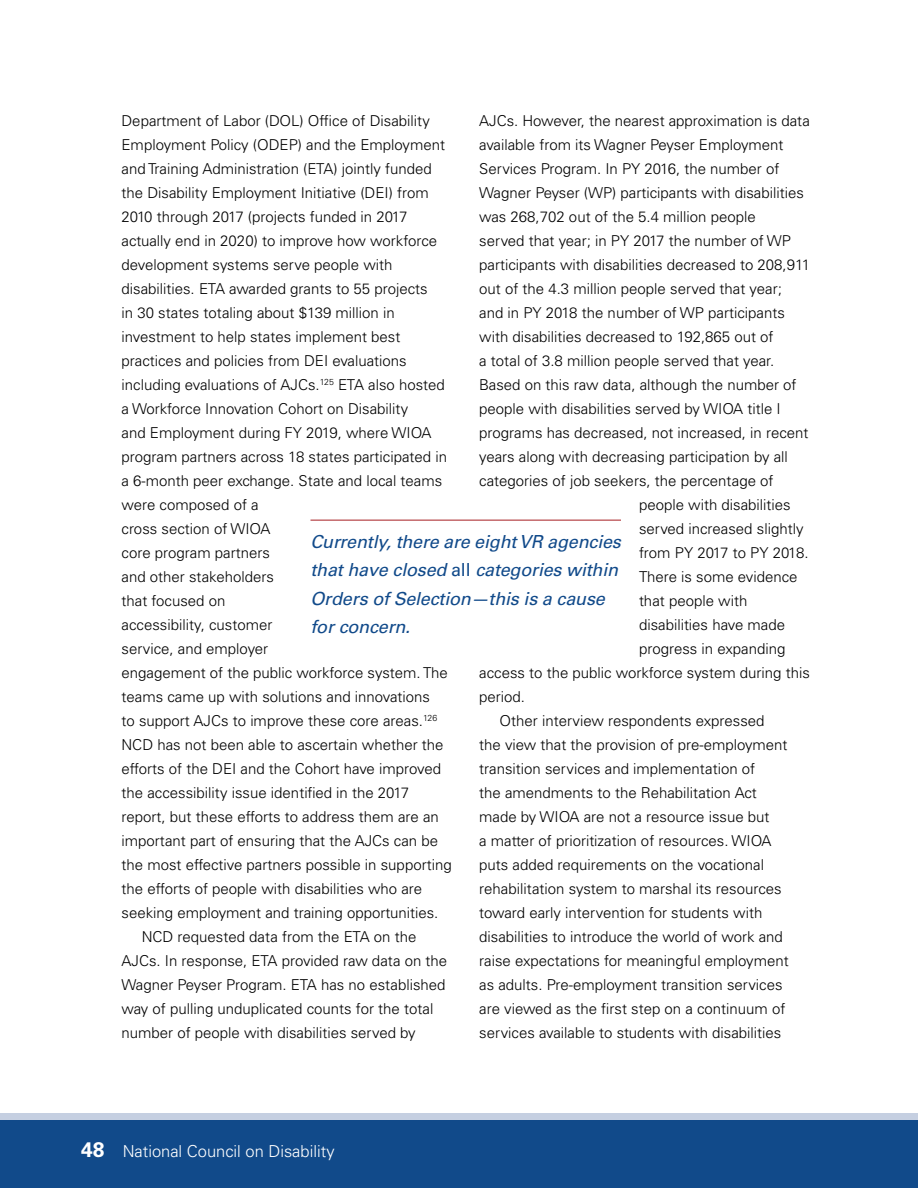
<style>
.page{position:relative;width:918px;height:1188px;background:#fff}
.page>*{position:absolute;margin:0;border:0;box-sizing:border-box;transform-origin:0 0}
.Pull_Quote{font:italic 18px/28.5px "Univers LT Std";letter-spacing:-.01em;color:#114a8a}
.t1{font:300 16.5px "Univers LT Std";color:#fff}
.TXI{font:300 15px/24px "Univers LT Std";color:#000}
.s1{font-style:normal}
.s2{font-weight:700;font-size:21px}
</style>
<div class="page">
<hr style="left:310px;top:520px;width:311px;height:1px;background:#a61e22">
<div style="left:0;top:1114px;width:918px;height:6px;background:#c5cfe1"></div>
<div style="left:0;top:1120px;width:918px;height:68px;background:#114a8a"></div>
<p class="TXI" style="left:122px;top:108px;width:332px">Department of Labor (DOL) Office of Disability Employment Policy (ODEP) and the Employment and Training Administration (ETA) jointly funded the Disability Employment Initiative (DEI) from 2010 through 2017 (projects funded in 2017 actually end in 2020) to improve how workforce development systems serve people with disabilities. ETA awarded grants to 55 projects<br>in 30 states totaling about $139 million in investment to help states implement best practices and policies from DEI evaluations including evaluations of AJCs.<sup>125</sup> ETA also hosted a Workforce Innovation Cohort on Disability<br>and Employment during FY 2019, where WIOA program partners across 18 states participated in a 6-month peer exchange. State and local teams were composed of a<br>cross section of WIOA<br>core program partners<br>and other stakeholders<br>that focused on<br>accessibility, customer<br>service, and employer<br>engagement of the public workforce system. The teams came up with solutions and innovations<br>to support AJCs to improve these core areas.<sup>126<br></sup>NCD has not been able to ascertain whether the efforts of the DEI and the Cohort have improved the accessibility issue identified in the 2017 report, but these efforts to address them are an important part of ensuring that the AJCs can be the most effective partners possible in supporting the efforts of people with disabilities who are seeking employment and training opportunities.</p>
<p class="TXI" style="left:122px;top:924px;width:327px;text-indent:20px">NCD requested data from the ETA on the AJCs. In response, ETA provided raw data on the Wagner Peyser Program. ETA has no established way of pulling unduplicated counts for the total number of people with disabilities served by</p>
<p class="TXI" style="left:479px;top:108px;width:332px">AJCs. However, the nearest approximation is data</p>
<p class="TXI" style="left:479px;top:132px;width:306px">available from its Wagner Peyser Employment</p>
<p class="TXI" style="left:479px;top:156px;width:302px">Services Program. In PY 2016, the number of</p>
<p class="TXI" style="left:479px;top:180px;width:326px">Wagner Peyser (WP) participants with disabilities</p>
<p class="TXI" style="left:479px;top:204px;width:278px">was 268,702 out of the 5.4 million people</p>
<p class="TXI" style="left:479px;top:228px;width:313px">served that year; in PY 2017 the number of WP</p>
<p class="TXI" style="left:479px;top:252px;width:332px">participants with disabilities decreased to 208,911</p>
<p class="TXI" style="left:479px;top:276px;width:304px">out of the 4.3 million people served that year;</p>
<p class="TXI" style="left:479px;top:300px;width:307px">and in PY 2018 the number of WP participants</p>
<p class="TXI" style="left:479px;top:324px;width:296px">with disabilities decreased to 192,865 out of</p>
<p class="TXI" style="left:479px;top:348px;width:297px">a total of 3.8 million people served that year.</p>
<p class="TXI" style="left:479px;top:372px;width:319px">Based on this raw data, although the number of</p>
<p class="TXI" style="left:479px;top:396px;width:303px">people with disabilities served by WIOA title I</p>
<p class="TXI" style="left:479px;top:420px;width:331px">programs has decreased, not increased, in recent</p>
<p class="TXI" style="left:479px;top:444px;width:310px">years along with decreasing participation by all</p>
<p class="TXI" style="left:479px;top:468px;width:296px">categories of job seekers, the percentage of</p>
<p class="TXI" style="left:639px;top:492px;width:153px">people with disabilities</p>
<p class="TXI" style="left:639px;top:516px;width:166px">served increased slightly</p>
<p class="TXI" style="left:639px;top:540px;width:171px">from PY 2017 to PY 2018.</p>
<p class="TXI" style="left:639px;top:564px;width:160px">There is some evidence</p>
<p class="TXI" style="left:639px;top:588px;width:110px">that people with</p>
<p class="TXI" style="left:639px;top:612px;width:148px">disabilities have made</p>
<p class="TXI" style="left:639px;top:636px;width:148px">progress in expanding</p>
<p class="TXI" style="left:479px;top:660px;width:332px">access to the public workforce system during this</p>
<p class="TXI" style="left:479px;top:684px;width:47px">period.</p>
<p class="TXI" style="left:479px;top:708px;width:311px;text-indent:20px">Other interview respondents expressed the view that the provision of pre-employment transition services and implementation of<br>the amendments to the Rehabilitation Act made by WIOA are not a resource issue but<br>a matter of prioritization of resources. WIOA puts added requirements on the vocational rehabilitation system to marshal its resources toward early intervention for students with disabilities to introduce the world of work and raise expectations for meaningful employment as adults. Pre-employment transition services are viewed as the first step on a continuum of services available to students with disabilities</p>
<p class="Pull_Quote" style="left:310px;top:527px;width:312px">Currently, there are eight VR agencies that have closed <span class="s1">all</span> categories within<br>Orders of Selection—this is a cause for concern.</p>
<p class="t1" style="left:81px;top:1141px;width:255px"><span class="s2">48</span> National Council on Disability</p>
</div>
